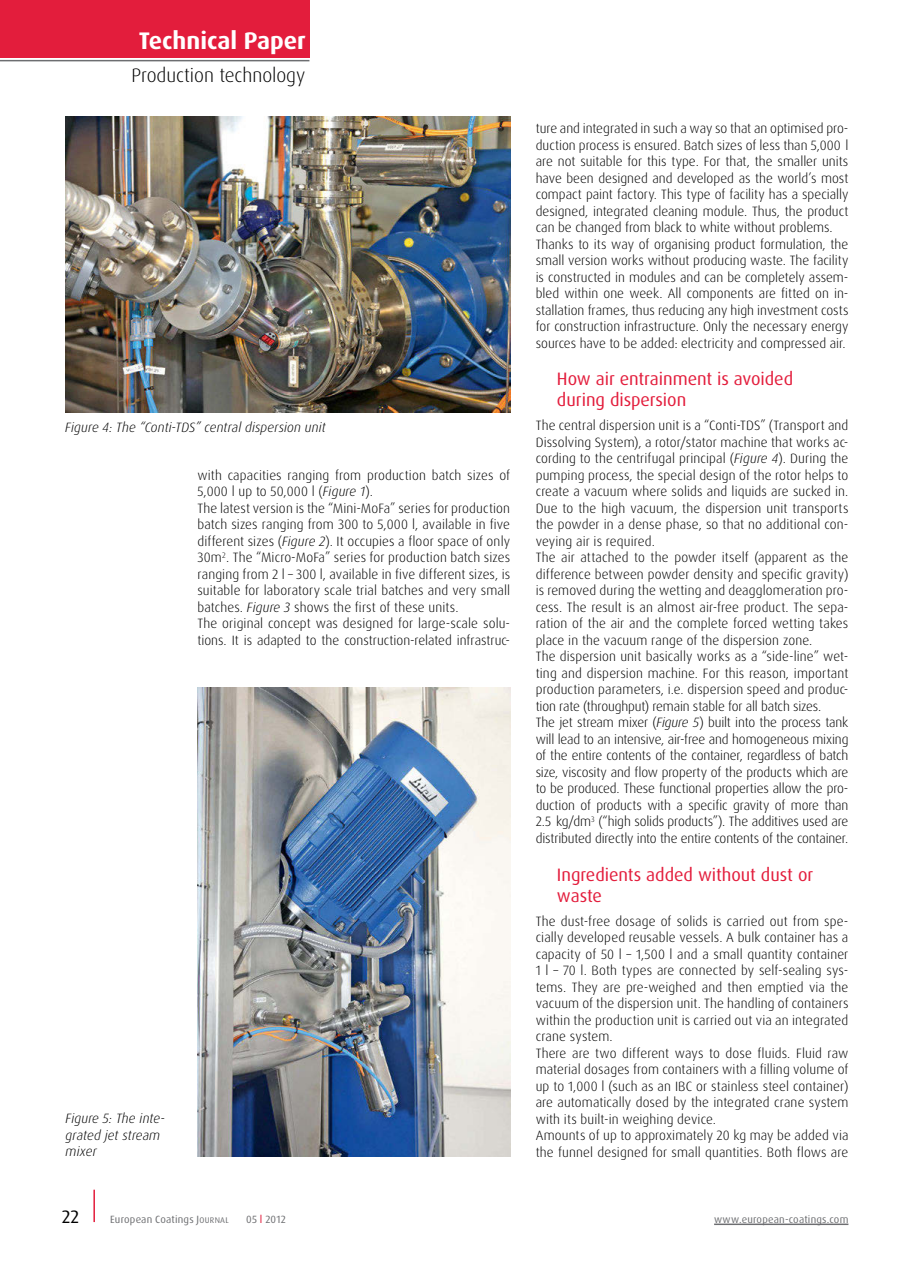
<style>
.page{position:relative;width:897px;height:1267px;background:#fff}
.page>*{position:absolute;margin:0;border:0;box-sizing:border-box;transform-origin:0 0}
.t1{font:700 24px "Dax OT";color:#fff}
.t2{font:300 19.5px "Dax OT";letter-spacing:-.005em;color:#000}
.t3{font:18px/21px "Dax OT";letter-spacing:-.005em;color:#e31d3c}
.t4{font:18px "Dax OT";color:#000}
.t5{font:300 13.5px/16.5px "Dax OT";letter-spacing:.005em;color:#000}
.t6{font:italic 300 13.5px/16.5px "Dax OT";letter-spacing:.005em;color:#000}
.t7{font:10.5px "Dax OT";letter-spacing:.02em;color:#6d6e71}
.s1{font-style:italic}
.s2{font-size:8.25px}
.s3{color:#e31d3c}
</style>
<div class="page">
<div style="left:0;top:0;width:309px;height:57px;background:#e31d3c"></div>
<hr style="left:0;top:60px;width:309px;height:1px;background:#6d6e71">
<hr style="left:714px;top:1223px;width:134px;height:1px;background:#6d6e71">
<hr style="left:93px;top:1189px;width:2px;height:32px;background:#e31d3c">
<img style="left:66px;top:117px;width:444px;height:296px">
<img style="left:197px;top:687px;width:313px;height:469px">
<h1 class="t1" style="left:139px;top:25px;width:168px">Technical Paper</h1>
<h2 class="t2" style="left:131px;top:63px;width:175px">Production technology</h2>
<p class="t6" style="left:65px;top:419px;width:262px">Figure 4: The “Conti-TDS” central dispersion unit</p>
<p class="t5" style="left:197px;top:467px;width:314px">with capacities ranging from production batch sizes of 5,000 l up to 50,000 l (<span class="s1">Figure 1</span>).<br>The latest version is the “Mini-MoFa” series for production batch sizes ranging from 300 to 5,000 l, available in five different sizes (<span class="s1">Figure 2</span>). It occupies a floor space of only 30m<sup>2</sup>. The “Micro-MoFa” series for production batch sizes ranging from 2 l – 300 l, available in five different sizes, is suitable for laboratory scale trial batches and very small batches. <span class="s1">Figure 3</span> shows the first of these units.<br>The original concept was designed for large-scale solu&shy;tions. It is adapted to the construction-related infrastruc-</p>
<p class="t6" style="left:66px;top:1110px;width:101px">Figure 5: The inte&shy;grated jet stream mixer</p>
<p class="t5" style="left:535px;top:120px;width:314px">ture and integrated in such a way so that an optimised pro&shy;duction process is ensured. Batch sizes of less than 5,000 l are not suitable for this type. For that, the smaller units have been designed and developed as the world’s most compact paint factory. This type of facility has a specially designed, integrated cleaning module. Thus, the product can be changed from black to white without problems.<br>Thanks to its way of organising product formulation, the small version works without producing waste. The facility is constructed in modules and can be completely assem&shy;bled within one week. All components are fitted on in&shy;stallation frames, thus reducing any high investment costs for construction infrastructure. Only the necessary energy sources have to be added: electricity and compressed air.</p>
<h3 class="t3" style="left:557px;top:368px;width:238px">How air entrainment is avoided during dispersion</h3>
<p class="t5" style="left:535px;top:417px;width:314px">The central dispersion unit is a “Conti-TDS” (Transport and Dissolving System), a rotor/stator machine that works ac&shy;cording to the centrifugal principal (<span class="s1">Figure 4</span>). During the pumping process, the special design of the rotor helps to create a vacuum where solids and liquids are sucked in.<br>Due to the high vacuum, the dispersion unit transports the powder in a dense phase, so that no additional con&shy;veying air is required.<br>The air attached to the powder itself (apparent as the difference between powder density and specific gravity) is removed during the wetting and deagglomeration pro&shy;cess. The result is an almost air-free product. The sepa&shy;ration of the air and the complete forced wetting takes place in the vacuum range of the dispersion zone.<br>The dispersion unit basically works as a “side-line” wet&shy;ting and dispersion machine. For this reason, important production parameters, i.e. dispersion speed and produc&shy;tion rate (throughput) remain stable for all batch sizes.<br>The jet stream mixer (<span class="s1">Figure 5</span>) built into the process tank will lead to an intensive, air-free and homogeneous mixing of the entire contents of the container, regardless of batch size, viscosity and flow property of the products which are to be produced. These functional properties allow the pro&shy;duction of products with a specific gravity of more than 2.5 kg/dm<sup>3</sup> (“high solids products”). The additives used are distributed directly into the entire contents of the container.</p>
<h3 class="t3" style="left:557px;top:863px;width:258px">Ingredients added without dust or waste</h3>
<p class="t5" style="left:535px;top:912px;width:314px">The dust-free dosage of solids is carried out from spe&shy;cially developed reusable vessels. A bulk container has a capacity of 50 l – 1,500 l and a small quantity container 1 l – 70 l. Both types are connected by self-sealing sys&shy;tems. They are pre-weighed and then emptied via the vacuum of the dispersion unit. The handling of containers within the production unit is carried out via an integrated crane system.<br>There are two different ways to dose fluids. Fluid raw material dosages from containers with a filling volume of up to 1,000 l (such as an IBC or stainless steel container) are automatically dosed by the integrated crane system with its built-in weighing device.<br>Amounts of up to approximately 20 kg may be added via the funnel designed for small quantities. Both flows are</p>
<h3 class="t4" style="left:62px;top:1204px;width:19px">22</h3>
<p class="t7" style="left:110px;top:1212px;width:120px">European Coatings J<span class="s2">OURNAL</span></p>
<p class="t7" style="left:246px;top:1212px;width:41px">05 <span class="s3">l</span> 2012</p>
<p class="t7" style="left:714px;top:1212px;width:136px">www.european-coatings.com</p>
</div>
